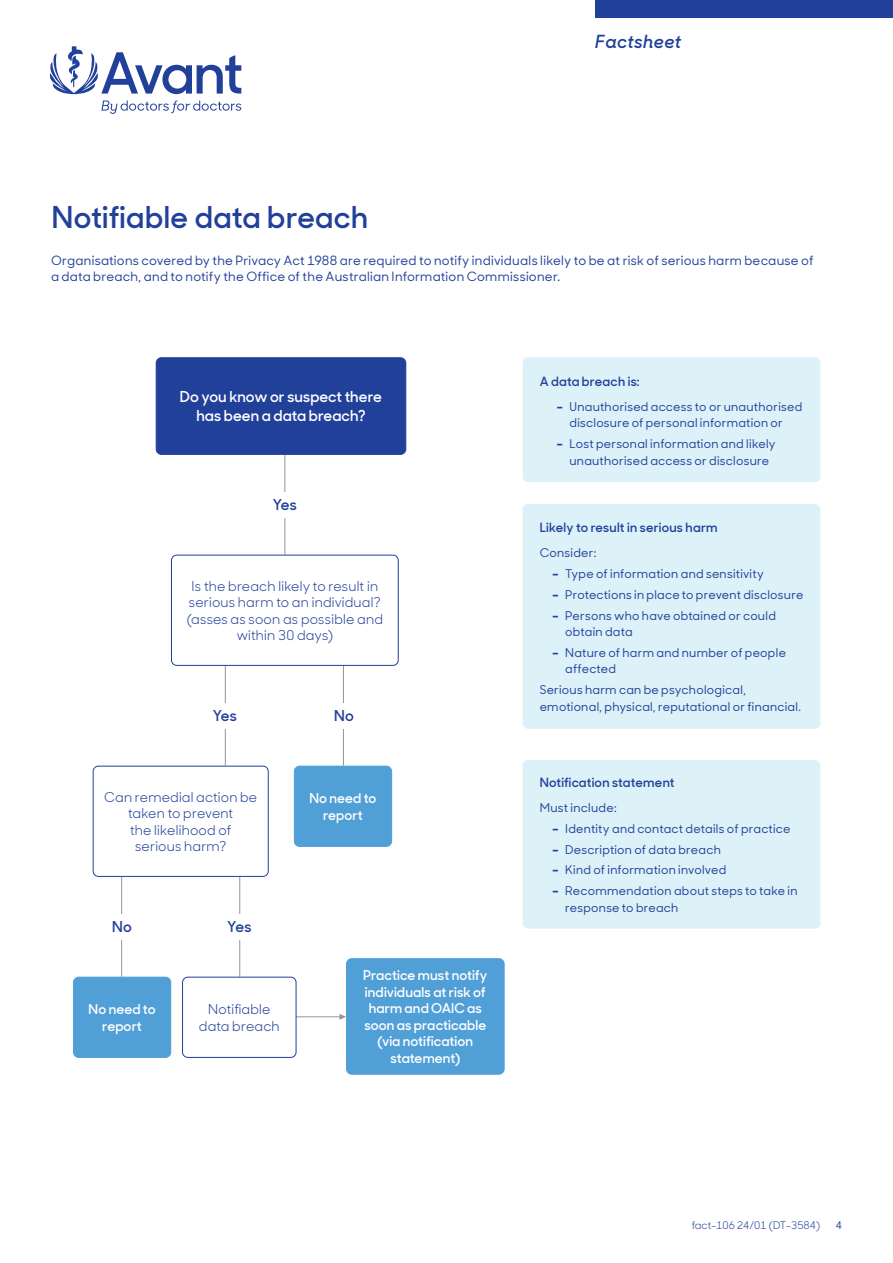
<style>
.page{position:relative;width:893px;height:1263px;background:#fff}
.page>*{position:absolute;margin:0;border:0;box-sizing:border-box;transform-origin:0 0}
.t1{font:600 30px "Sharp Sans Display No 1";letter-spacing:.015em;color:#21409a}
.t2{font:italic 600 18px "Sharp Sans Display No 1";letter-spacing:.03em;color:#21409a}
.t3{font:600 15px/18.8px "Sharp Sans Display No 1";color:#fff;text-align:center}
.t4{font:600 15px "Sharp Sans Display No 1";letter-spacing:.01em;color:#21409a}
.t5{font:13.5px/16.5px "Sharp Sans Display No 1";letter-spacing:.015em;color:#21409a;text-align:center}
.t6{font:600 13.5px/16.5px "Sharp Sans Display No 1";letter-spacing:.005em;color:#fff;text-align:center}
.t7{font:500 12.75px/15.8px "Sharp Sans Display No 1";letter-spacing:.02em;color:#21409a}
.t8{font:600 12.75px "Sharp Sans Display No 1";letter-spacing:.015em;color:#21409a}
.t9{font:500 12px/16.5px "Sharp Sans Display No 1";letter-spacing:.02em;color:#21409a}
.t10{font:10.5px "Sharp Sans Display No 1";color:#21409a}
.t11{font:500 10.5px "Sharp Sans Display No 1";color:#21409a}
.s1{font-weight:700;font-size:12.75px}
</style>
<div class="page">
<div style="left:595px;top:0;width:298px;height:17px;background:#21409a"></div>
<svg style="left:50px;top:46px;width:191px;height:49px"></svg>
<svg style="left:101px;top:101px;width:140px;height:13px"></svg>
<hr style="left:284px;top:455px;width:1px;height:100px;background:#939598">
<hr style="left:239px;top:877px;width:1px;height:100px;background:#939598">
<hr style="left:225px;top:666px;width:1px;height:100px;background:#939598">
<hr style="left:121px;top:877px;width:1px;height:100px;background:#939598">
<hr style="left:240px;top:1016px;width:100px;height:1px;background:#939598">
<hr style="left:343px;top:666px;width:1px;height:100px;background:#939598">
<div style="left:156px;top:358px;width:250px;height:96px;background:#21409a;border-radius:5px"></div>
<div style="left:156px;top:357px;width:250px;height:98px;border:1px solid #21409a;border-radius:5px"></div>
<div style="left:261px;top:492px;width:48px;height:25px;background:#fff"></div>
<div style="left:215px;top:914px;width:48px;height:25px;background:#fff"></div>
<div style="left:201px;top:703px;width:48px;height:25px;background:#fff"></div>
<div style="left:171px;top:555px;width:228px;height:111px;border:1px solid #21409a;border-radius:5px"></div>
<div style="left:523px;top:357px;width:297px;height:125px;background:#dcf1f8;border-radius:5px"></div>
<div style="left:523px;top:504px;width:297px;height:225px;background:#dcf1f8;border-radius:5px"></div>
<div style="left:523px;top:760px;width:297px;height:169px;background:#dcf1f8;border-radius:5px"></div>
<div style="left:93px;top:766px;width:176px;height:111px;border:1px solid #21409a;border-radius:5px"></div>
<div style="left:73px;top:977px;width:98px;height:80px;background:#519fd7;border-radius:5px"></div>
<div style="left:73px;top:977px;width:98px;height:81px;border:1px solid #519fd7;border-radius:5px"></div>
<div style="left:346px;top:959px;width:158px;height:115px;background:#519fd7;border-radius:5px"></div>
<div style="left:346px;top:958px;width:159px;height:117px;border:1px solid #519fd7;border-radius:5px"></div>
<div style="left:183px;top:977px;width:113px;height:80px;background:#fff;border-radius:5px"></div>
<div style="left:182px;top:977px;width:114px;height:81px;border:1px solid #21409a;border-radius:5px"></div>
<div style="left:294px;top:766px;width:98px;height:80px;background:#519fd7;border-radius:5px"></div>
<div style="left:294px;top:766px;width:98px;height:81px;border:1px solid #519fd7;border-radius:5px"></div>
<div style="left:98px;top:914px;width:48px;height:25px;background:#fff"></div>
<div style="left:320px;top:703px;width:48px;height:25px;background:#fff"></div>
<svg style="left:340px;top:1014px;width:6px;height:6px"></svg>
<h2 class="t2" style="left:595px;top:26px;width:88px">Factsheet</h2>
<h1 class="t1" style="left:52px;top:194px;width:318px">Notifiable data breach</h1>
<p class="t7" style="left:51px;top:252px;width:764px">Organisations covered by the Privacy Act 1988 are required to notify individuals likely to be at risk of serious harm because of a data breach, and to notify the Office of the Australian Information Commissioner.</p>
<p class="t3" style="left:180px;top:387px;width:204px">Do you know or suspect there has been a data breach?</p>
<p class="t4" style="left:273px;top:493px;width:26px">Yes</p>
<p class="t5" style="left:187px;top:576px;width:198px">Is the breach likely to result in serious harm to an individual? (asses as soon as possible and within 30 days)</p>
<p class="t4" style="left:213px;top:704px;width:26px">Yes</p>
<p class="t5" style="left:104px;top:787px;width:155px">Can remedial action be taken to prevent<br>the likelihood of<br>serious harm?</p>
<p class="t4" style="left:112px;top:915px;width:21px">No</p>
<p class="t6" style="left:89px;top:1000px;width:69px">No need to report</p>
<p class="t4" style="left:227px;top:915px;width:26px">Yes</p>
<p class="t5" style="left:199px;top:1000px;width:82px">Notifiable data breach</p>
<p class="t4" style="left:334px;top:704px;width:21px">No</p>
<p class="t6" style="left:309px;top:789px;width:69px">No need to report</p>
<p class="t6" style="left:363px;top:966px;width:126px">Practice must notify individuals at risk of harm and OAIC as soon as practicable (via notification statement)</p>
<p class="t8" style="left:540px;top:371px;width:101px">A data breach is:</p>
<p class="t9" style="left:557px;top:398px;width:247px;text-align:center"><span class="s1">–</span> Unauthorised access to or unauthorised disclosure of personal information or</p>
<p class="t9" style="left:557px;top:435px;width:220px;text-align:center"><span class="s1">–</span> Lost personal information and likely unauthorised access or disclosure</p>
<p class="t8" style="left:540px;top:518px;width:179px">Likely to result in serious harm</p>
<p class="t9" style="left:540px;top:544px;width:58px">Consider:</p>
<p class="t9" style="left:552px;top:565px;width:213px"><span class="s1">–</span> Type of information and sensitivity</p>
<p class="t9" style="left:552px;top:586px;width:252px"><span class="s1">–</span> Protections in place to prevent disclosure</p>
<p class="t9" style="left:565px;top:606px;width:212px;text-indent:-13px"><span class="s1">–</span> Persons who have obtained or could obtain data</p>
<p class="t9" style="left:565px;top:644px;width:222px;text-indent:-13px"><span class="s1">–</span> Nature of harm and number of people affected</p>
<p class="t9" style="left:540px;top:681px;width:263px">Serious harm can be psychological, emotional, physical, reputational or financial.</p>
<p class="t8" style="left:540px;top:773px;width:136px">Notification statement</p>
<p class="t9" style="left:540px;top:799px;width:78px">Must include:</p>
<p class="t9" style="left:552px;top:820px;width:239px"><span class="s1">–</span> Identity and contact details of practice</p>
<p class="t9" style="left:552px;top:840px;width:170px"><span class="s1">–</span> Description of data breach</p>
<p class="t9" style="left:552px;top:861px;width:175px"><span class="s1">–</span> Kind of information involved</p>
<p class="t9" style="left:565px;top:882px;width:234px;text-indent:-13px"><span class="s1">–</span> Recommendation about steps to take in response to breach</p>
<p class="t10" style="left:692px;top:1216px;width:130px">fact-106 24/01 (DT-3584)</p>
<p class="t11" style="left:836px;top:1217px;width:8px">4</p>
</div>
